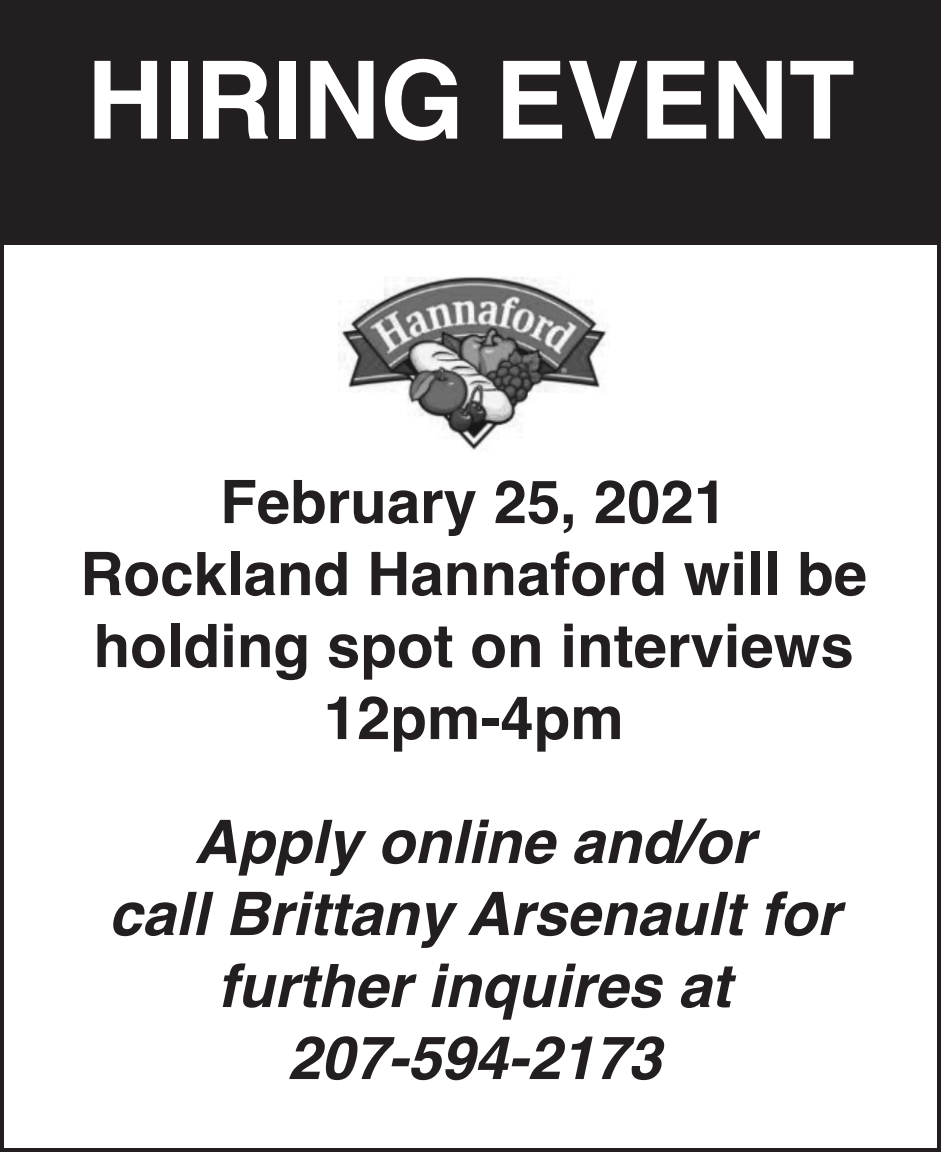
<style>
.page{position:relative;width:941px;height:1152px;background:#fff}
.page>*{position:absolute;margin:0;border:0;box-sizing:border-box;transform-origin:0 0}
.t1{font:700 108px "Helvetica";color:#fff}
.t2{font:italic 700 60px/72px "Helvetica";color:#231f20;text-align:center}
.t3{font:700 60px/72px "Helvetica";color:#231f20;text-align:center}
</style>
<div class="page">
<div style="left:0;top:0;width:941px;height:245px;background:#231f20"></div>
<img style="left:338px;top:276px;width:270px;height:175px">
<h1 class="t1" style="left:86px;top:13px;width:770px">HIRING EVENT</h1>
<p class="t3" style="left:80px;top:467px;width:788px">February 25, 2021<br>Rockland Hannaford will be holding spot on interviews<br>12pm-4pm</p>
<p class="t2" style="left:108px;top:806px;width:733px">Apply online and/or<br>call Brittany Arsenault for further inquires at<br>207-594-2173</p>
</div>
